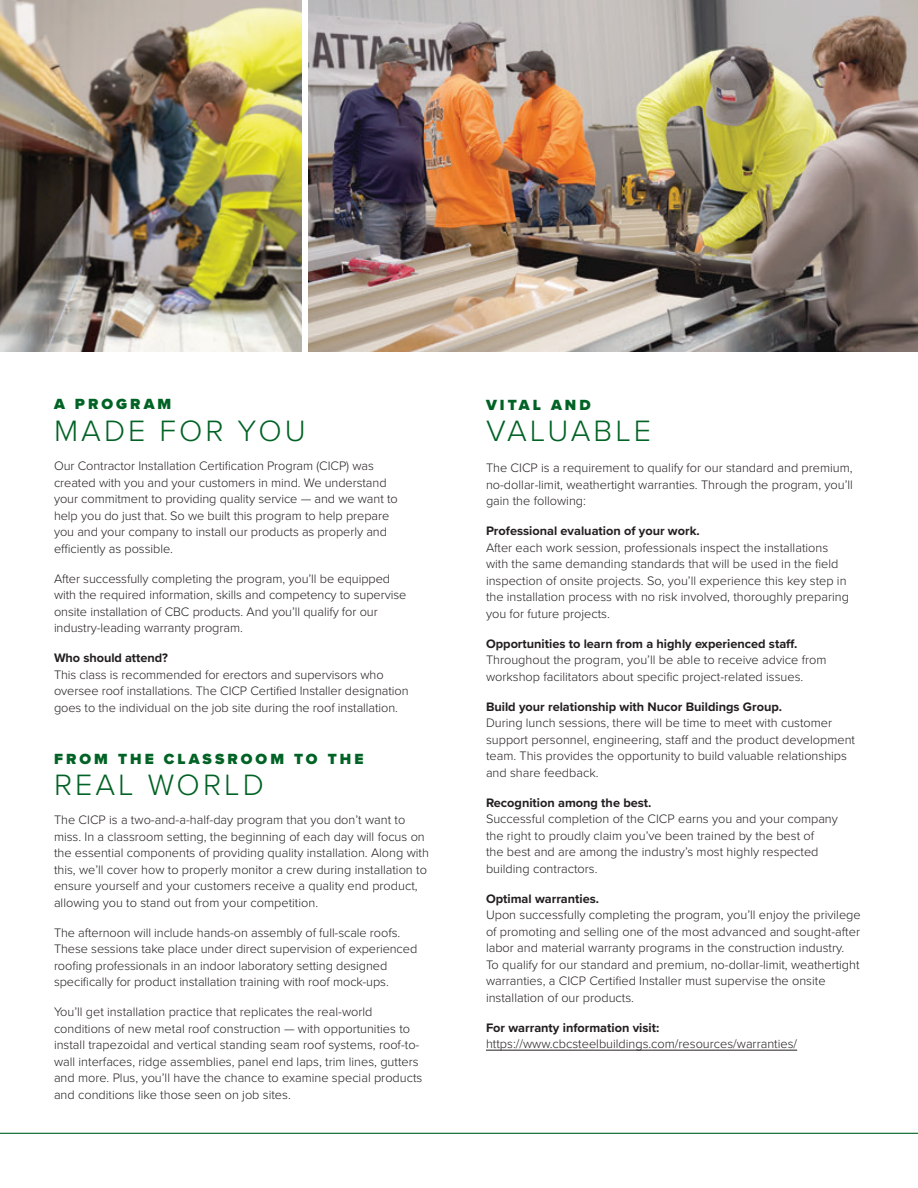
<style>
.page{position:relative;width:918px;height:1188px;background:#fff}
.page>*{position:absolute;margin:0;border:0;box-sizing:border-box;transform-origin:0 0}
.t1{font:300 30.6px "Proxima Nova";letter-spacing:.1em;color:#006224}
.t2{font:900 15.3px "Proxima Nova";letter-spacing:.2em;color:#006224}
.t3{font:300 12.75px/16.5px "Proxima Nova";color:#231f20}
.t4{font:700 12.75px "Proxima Nova";color:#231f20}
</style>
<div class="page">
<img style="left:309px;top:0;width:609px;height:351px">
<hr style="left:0;top:1133px;width:918px;height:1px;background:#006224">
<hr style="left:486px;top:1050px;width:311px;height:1px;background:#231f20">
<img style="left:0;top:0;width:301px;height:351px">
<p class="t2" style="left:54px;top:393px;width:119px">A PROGRAM</p>
<h1 class="t1" style="left:54px;top:408px;width:253px">MADE FOR YOU</h1>
<p class="t3" style="left:54px;top:457px;width:345px">Our Contractor Installation Certification Program (CICP) was created with you and your customers in mind. We understand your commitment to providing quality service — and we want to help you do just that. So we built this program to help prepare you and your company to install our products as properly and efficiently as possible.</p>
<p class="t3" style="left:54px;top:569px;width:354px">After successfully completing the program, you’ll be equipped with the required information, skills and competency to supervise onsite installation of CBC products. And you’ll qualify for our industry-leading warranty program.</p>
<p class="t4" style="left:54px;top:648px;width:115px">Who should attend?</p>
<p class="t3" style="left:54px;top:665px;width:356px">This class is recommended for erectors and supervisors who oversee roof installations. The CICP Certified Installer designation goes to the individual on the job site during the roof installation.</p>
<p class="t2" style="left:54px;top:747px;width:311px">FROM THE CLASSROOM TO THE</p>
<h1 class="t1" style="left:54px;top:762px;width:211px">REAL WORLD</h1>
<p class="t3" style="left:54px;top:811px;width:377px">The CICP is a two-and-a-half-day program that you don’t want to miss. In a classroom setting, the beginning of each day will focus on the essential components of providing quality installation. Along with this, we’ll cover how to properly monitor a crew during installation to ensure yourself and your customers receive a quality end product, allowing you to stand out from your competition.</p>
<p class="t3" style="left:54px;top:924px;width:365px">The afternoon will include hands-on assembly of full-scale roofs.<br>These sessions take place under direct supervision of experienced roofing professionals in an indoor laboratory setting designed specifically for product installation training with roof mock-ups.</p>
<p class="t3" style="left:54px;top:1003px;width:370px">You’ll get installation practice that replicates the real-world conditions of new metal roof construction — with opportunities to install trapezoidal and vertical standing seam roof systems, roof-to&shy;wall interfaces, ridge assemblies, panel end laps, trim lines, gutters and more. Plus, you’ll have the chance to examine special products and conditions like those seen on job sites.</p>
<p class="t2" style="left:486px;top:393px;width:106px">VITAL AND</p>
<h1 class="t1" style="left:486px;top:408px;width:167px">VALUABLE</h1>
<p class="t3" style="left:486px;top:459px;width:368px;text-align:justify">The CICP is a requirement to qualify for our standard and premium, no-dollar-limit, weathertight warranties. Through the program, you’ll gain the following:</p>
<p class="t4" style="left:486px;top:521px;width:215px">Professional evaluation of your work.</p>
<p class="t3" style="left:486px;top:538px;width:364px">After each work session, professionals inspect the installations with the same demanding standards that will be used in the field inspection of onsite projects. So, you’ll experience this key step in the installation process with no risk involved, thoroughly preparing you for future projects.</p>
<p class="t4" style="left:486px;top:634px;width:313px">Opportunities to learn from a highly experienced staff.</p>
<p class="t3" style="left:486px;top:651px;width:342px">Throughout the program, you’ll be able to receive advice from workshop facilitators about specific project-related issues.</p>
<p class="t4" style="left:486px;top:697px;width:298px">Build your relationship with Nucor Buildings Group.</p>
<p class="t3" style="left:486px;top:714px;width:371px">During lunch sessions, there will be time to meet with customer support personnel, engineering, staff and the product development team. This provides the opportunity to build valuable relationships and share feedback.</p>
<p class="t4" style="left:486px;top:793px;width:167px">Recognition among the best.</p>
<p class="t3" style="left:486px;top:810px;width:354px">Successful completion of the CICP earns you and your company the right to proudly claim you’ve been trained by the best of<br>the best and are among the industry’s most highly respected building contractors.</p>
<p class="t4" style="left:486px;top:889px;width:115px">Optimal warranties.</p>
<p class="t3" style="left:486px;top:906px;width:376px">Upon successfully completing the program, you’ll enjoy the privilege of promoting and selling one of the most advanced and sought-after labor and material warranty programs in the construction industry.<br>To qualify for our standard and premium, no-dollar-limit, weathertight warranties, a CICP Certified Installer must supervise the onsite installation of our products.</p>
<p class="t4" style="left:486px;top:1018px;width:175px">For warranty information visit:</p>
<p class="t3" style="left:486px;top:1035px;width:313px">https://www.cbcsteelbuildings.com/resources/warranties/</p>
</div>
